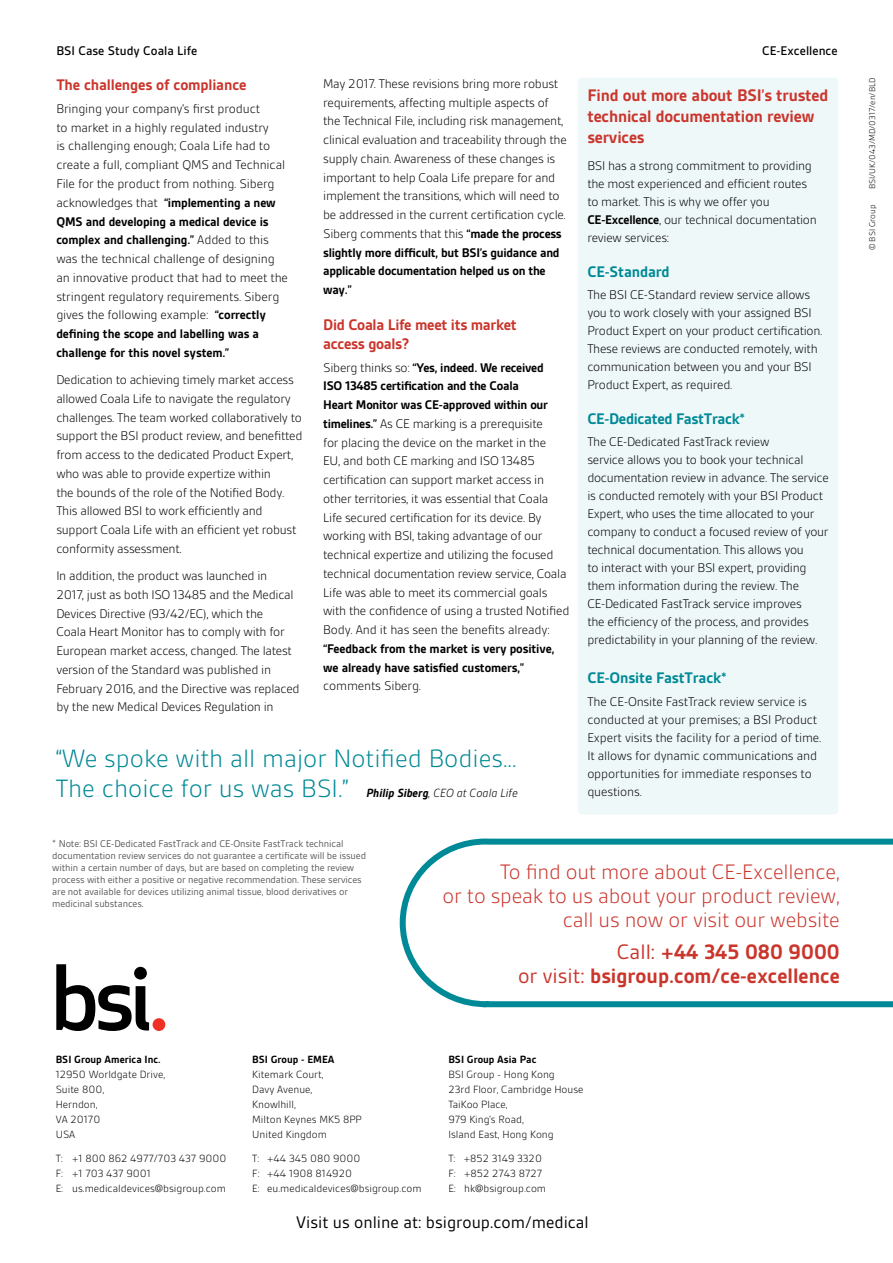
<style>
.page{position:relative;width:893px;height:1263px;background:#fff}
.page>*{position:absolute;margin:0;border:0;box-sizing:border-box;transform-origin:0 0}
.t1{font:300 27px/30px "BSI Gesta";color:#008996}
.t2{font:300 22.5px/24px "BSI Gesta";letter-spacing:-.01em;color:#ca352c;text-align:right}
.t3{font:700 22.5px/24px "BSI Gesta";color:#ca352c;text-align:right}
.t4{font:700 18px/21px "BSI Gesta";letter-spacing:-.01em;color:#ca352c}
.t5{font:18px "BSI Gesta";color:#000}
.t6{font:700 16.5px/18.8px "BSI Gesta";letter-spacing:-.02em;color:#ca352c}
.t7{font:700 16.5px "BSI Gesta";letter-spacing:-.01em;color:#008996}
.t8{font:300 13.5px/18.8px "BSI Gesta";letter-spacing:-.02em;color:#000}
.t9{font:700 13.5px/18.8px "BSI Gesta";letter-spacing:-.01em;color:#000}
.t10{font:500 13.5px "BSI Gesta";color:#000}
.t11{font:300 11.25px/15px "BSI Gesta";color:#000}
.t12{font:700 11.25px "BSI Gesta";color:#000}
.t13{font:10.5px/12px "BSI Gesta";letter-spacing:-.01em;color:#58595b}
.t14{font:300 9px "BSI Gesta";color:#000}
.s1{font-weight:700}
.s2{font-weight:700;font-style:italic;font-size:12.75px;color:#000}
.s3{font-style:italic;font-size:12.75px;color:#000}
.s4{font-size:11.25px}
.s5{font-weight:400}
</style>
<div class="page">
<div style="left:578px;top:78px;width:260px;height:736px;background:#eff8f9;border-radius:4px"></div>
<svg style="left:399px;top:838px;width:494px;height:170px"></svg>
<svg style="left:56px;top:964px;width:93px;height:67px"></svg>
<div style="left:153px;top:1018px;width:12px;height:13px;background:#ee3124;border-radius:50%"></div>
<p class="t10" style="left:56px;top:43px;width:143px">BSI Case Study Coala Life</p>
<p class="t10" style="left:762px;top:43px;width:77px">CE-Excellence</p>
<p class="t6" style="left:56px;top:75px;width:192px">The challenges of compliance</p>
<p class="t8" style="left:56px;top:99px;width:233px">Bringing your company’s first product<br>to market in a highly regulated industry<br>is challenging enough; Coala Life had to create a full, compliant QMS and Technical File for the product from nothing. Siberg acknowledges that <span class="s1">“implementing a new QMS and developing a medical device is complex and challenging.”</span> Added to this was the technical challenge of designing an innovative product that had to meet the stringent regulatory requirements. Siberg gives the following example: <span class="s1">“correctly defining the scope and labelling was a challenge for this novel system.”</span></p>
<p class="t8" style="left:56px;top:370px;width:248px">Dedication to achieving timely market access allowed Coala Life to navigate the regulatory challenges. The team worked collaboratively to support the BSI product review, and benefitted from access to the dedicated Product Expert, who was able to provide expertize within<br>the bounds of the role of the Notified Body.<br>This allowed BSI to work efficiently and support Coala Life with an efficient yet robust conformity assessment.</p>
<p class="t8" style="left:56px;top:566px;width:245px">In addition, the product was launched in<br>2017, just as both ISO 13485 and the Medical Devices Directive (93/42/EC), which the<br>Coala Heart Monitor has to comply with for European market access, changed. The latest version of the Standard was published in February 2016, and the Directive was replaced by the new Medical Devices Regulation in</p>
<p class="t8" style="left:323px;top:74px;width:245px">May 2017. These revisions bring more robust requirements, affecting multiple aspects of the Technical File, including risk management, clinical evaluation and traceability through the supply chain. Awareness of these changes is important to help Coala Life prepare for and implement the transitions, which will need to be addressed in the current certification cycle.<br>Siberg comments that this <span class="s1">“made the process slightly more difficult, but BSI’s guidance and applicable documentation helped us on the way.”</span></p>
<p class="t6" style="left:323px;top:315px;width:195px">Did Coala Life meet its market access goals?</p>
<p class="t8" style="left:323px;top:358px;width:248px">Siberg thinks so: <span class="s1">“Yes, indeed. We received<br>ISO 13485 certification and the Coala<br>Heart Monitor was CE-approved within our timelines.”</span> As CE marking is a prerequisite<br>for placing the device on the market in the<br>EU, and both CE marking and ISO 13485 certification can support market access in other territories, it was essential that Coala Life secured certification for its device. By working with BSI, taking advantage of our technical expertize and utilizing the focused technical documentation review service, Coala Life was able to meet its commercial goals with the confidence of using a trusted Notified Body. And it has seen the benefits already:</p>
<p class="t9" style="left:323px;top:639px;width:233px">“Feedback from the market is very positive, we already have satisfied customers,”</p>
<p class="t8" style="left:323px;top:677px;width:99px">comments Siberg.</p>
<h1 class="t1" style="left:56px;top:743px;width:464px">“We spoke with all major Notified Bodies...<br>The choice for us was BSI.” <span class="s2">Philip Siberg</span><span class="s3">, CEO at Coala Life</span></h1>
<h3 class="t4" style="left:587px;top:85px;width:243px">Find out more about BSI’s trusted technical documentation review services</h3>
<p class="t8" style="left:587px;top:156px;width:231px;line-height:18px">BSI has a strong commitment to providing the most experienced and efficient routes to market. This is why we offer you <span class="s1">CE-Excellence</span>, our technical documentation review services:</p>
<p class="t7" style="left:587px;top:263px;width:84px">CE-Standard</p>
<p class="t8" style="left:587px;top:286px;width:237px;line-height:18px">The BSI CE-Standard review service allows you to work closely with your assigned BSI Product Expert on your product certification.<br>These reviews are conducted remotely, with communication between you and your BSI Product Expert, as required.</p>
<p class="t7" style="left:587px;top:410px;width:159px">CE-Dedicated FastTrack*</p>
<p class="t8" style="left:587px;top:433px;width:243px;line-height:18px">The CE-Dedicated FastTrack review<br>service allows you to book your technical documentation review in advance. The service is conducted remotely with your BSI Product Expert, who uses the time allocated to your company to conduct a focused review of your technical documentation. This allows you<br>to interact with your BSI expert, providing them information during the review. The CE-Dedicated FastTrack service improves<br>the efficiency of the process, and provides predictability in your planning of the review.</p>
<p class="t7" style="left:587px;top:669px;width:141px">CE-Onsite FastTrack*</p>
<p class="t8" style="left:587px;top:692px;width:236px;line-height:18px">The CE-Onsite FastTrack review service is conducted at your premises; a BSI Product Expert visits the facility for a period of time.<br>It allows for dynamic communications and opportunities for immediate responses to questions.</p>
<p class="t13" style="left:52px;top:838px;width:315px"><span class="s4">*</span> Note: BSI CE-Dedicated FastTrack and CE-Onsite FastTrack technical documentation review services do not guarantee a certificate will be issued within a certain number of days, but are based on completing the review process with either a positive or negative recommendation. These services are not available for devices utilizing animal tissue, blood derivatives or medicinal substances.</p>
<h2 class="t2" style="left:442px;top:859px;width:399px">To find out more about CE-Excellence,<br>or to speak to us about your product review, call us now or visit our website</h2>
<h2 class="t3" style="left:518px;top:940px;width:323px"><span class="s5">Call:</span> +44 345 080 9000<br><span class="s5">or visit:</span> bsigroup.com/ce-excellence</h2>
<p class="t12" style="left:56px;top:1054px;width:107px">BSI Group America Inc.</p>
<p class="t11" style="left:56px;top:1067px;width:111px">12950 Worldgate Drive,<br>Suite 800,<br>Herndon,<br>VA 20170<br>USA</p>
<p class="t11" style="left:56px;top:1151px;width:172px">T: +1 800 862 4977/703 437 9000<br>F: +1 703 437 9001<br>E: us.medicaldevices@bsigroup.com</p>
<p class="t12" style="left:252px;top:1054px;width:84px">BSI Group - EMEA</p>
<p class="t11" style="left:252px;top:1067px;width:111px">Kitemark Court,<br>Davy Avenue,<br>Knowlhill,<br>Milton Keynes MK5 8PP<br>United Kingdom</p>
<p class="t11" style="left:252px;top:1151px;width:171px">T: +44 345 080 9000<br>F: +44 1908 814920<br>E: eu.medicaldevices@bsigroup.com</p>
<p class="t12" style="left:448px;top:1054px;width:90px">BSI Group Asia Pac</p>
<p class="t11" style="left:448px;top:1067px;width:137px">BSI Group - Hong Kong<br>23rd Floor, Cambridge House<br>TaiKoo Place,<br>979 King’s Road,<br>Island East, Hong Kong</p>
<p class="t11" style="left:448px;top:1151px;width:99px">T: +852 3149 3320<br>F: +852 2743 8727<br>E: hk@bsigroup.com</p>
<h3 class="t5" style="left:296px;top:1213px;width:294px">Visit us online at: bsigroup.com/medical</h3>
<p class="t14" style="left:868px;top:189px;width:113px;rotate:-90deg">BSI/UK/043/MD/0317/en/BLD</p>
<p class="t14" style="left:868px;top:250px;width:47px;rotate:-90deg">© BSI Group</p>
</div>
